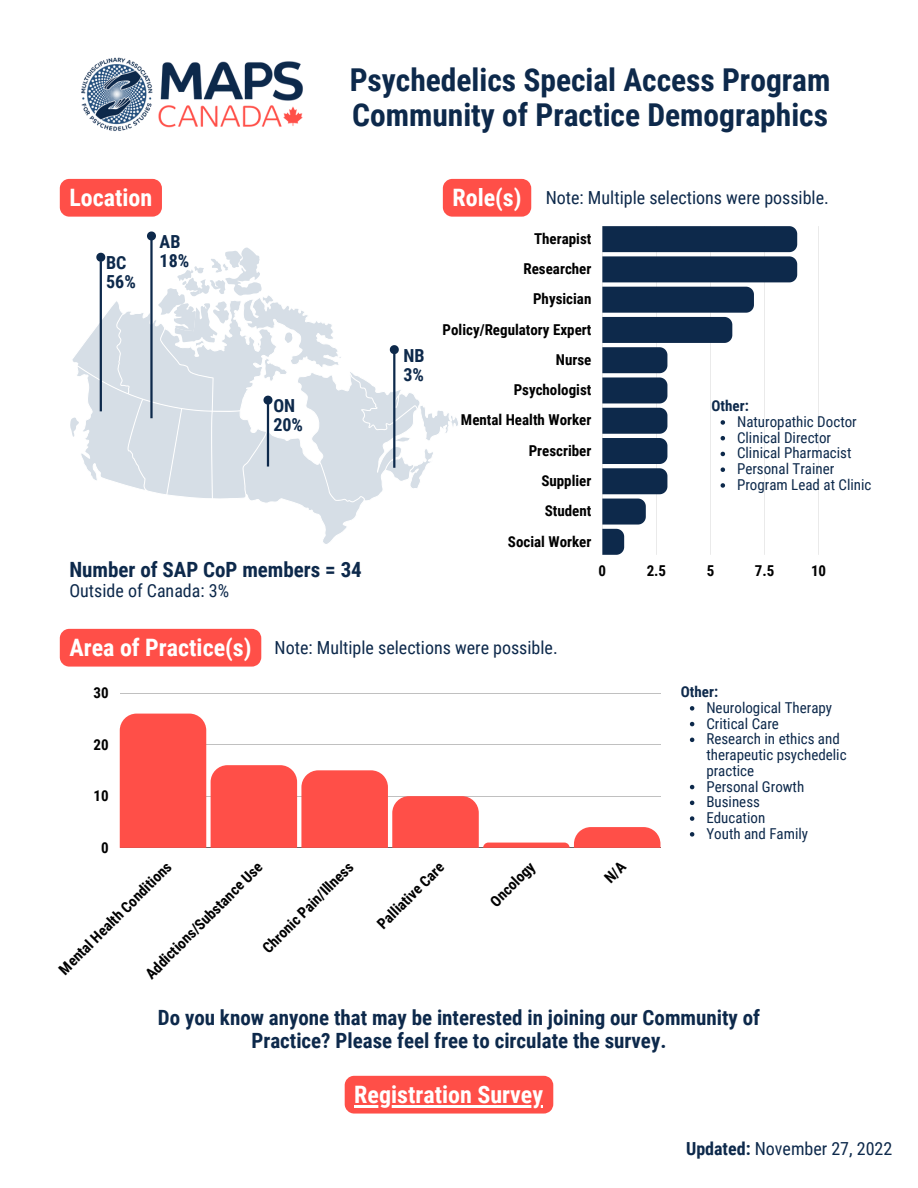
<style>
.page{position:relative;width:918px;height:1188px;background:#fff}
.page>*{position:absolute;margin:0;border:0;box-sizing:border-box;transform-origin:0 0}
.t1{font:700 31.5px/34.8px "Roboto Condensed";color:#0d294b}
.t2{font:700 24px "Roboto Condensed";color:#fff}
.t3{font:700 21px/22.5px "Roboto Condensed";color:#0d294b;text-align:center}
.t4{font:18px "Roboto Condensed";color:#0d294b}
.t5{font:700 18px/19.2px "Roboto Condensed";color:#0d294b}
.t6{font:700 15px/30.3px "Roboto Condensed";color:#000;text-align:right}
.t7{font:15px/15.8px "Roboto Condensed";color:#0d294b}
.t8{font:700 15px "Roboto Condensed";color:#0d294b}
.s1{font-weight:700}
</style>
<div class="page">
<img style="left:81px;top:57px;width:222px;height:74px">
<svg style="left:70px;top:231px;width:388px;height:313px"></svg>
<hr style="left:819px;top:226px;width:1px;height:329px;background:#000">
<hr style="left:120px;top:693px;width:540px;height:1px;background:#000">
<hr style="left:120px;top:848px;width:540px;height:1px;background:#000">
<svg style="left:120px;top:714px;width:540px;height:134px"></svg>
<div style="left:60px;top:179px;width:102px;height:38px;background:#ff4f48"></div>
<div style="left:443px;top:179px;width:88px;height:38px;background:#ff4f48"></div>
<div style="left:60px;top:629px;width:201px;height:38px;background:#ff4f48"></div>
<svg style="left:690px;top:706px;width:4px;height:5px"></svg>
<svg style="left:690px;top:722px;width:4px;height:4px"></svg>
<svg style="left:690px;top:738px;width:4px;height:4px"></svg>
<svg style="left:690px;top:785px;width:4px;height:4px"></svg>
<svg style="left:690px;top:801px;width:4px;height:4px"></svg>
<svg style="left:690px;top:816px;width:4px;height:5px"></svg>
<svg style="left:690px;top:832px;width:4px;height:5px"></svg>
<div style="left:345px;top:1076px;width:208px;height:38px;background:#ff4f48"></div>
<hr style="left:354px;top:1105px;width:189px;height:3px;background:#fff">
<svg style="left:602px;top:226px;width:195px;height:329px"></svg>
<h1 class="t1" style="left:350px;top:63px;width:482px">Psychedelics Special Access Program<br>Community of Practice Demographics</h1>
<h2 class="t2" style="left:69px;top:184px;width:84px">Location</h2>
<h2 class="t2" style="left:452px;top:184px;width:71px">Role(s)</h2>
<p class="t4" style="left:546px;top:187px;width:285px">Note: Multiple selections were possible.</p>
<p class="t5" style="left:106px;top:253px;width:31px">BC<br>56%</p>
<p class="t5" style="left:160px;top:232px;width:31px">AB<br>18%</p>
<p class="t5" style="left:273px;top:396px;width:31px">ON<br>20%</p>
<p class="t5" style="left:404px;top:346px;width:23px">NB<br>3%</p>
<p class="t6" style="left:443px;top:224px;width:150px">Therapist<br>Researcher<br>Physician<br>Policy/Regulatory Expert<br>Nurse<br>Psychologist<br>Mental Health Worker<br>Prescriber<br>Supplier<br>Student<br>Social Worker</p>
<p class="t8" style="left:712px;top:397px;width:39px">Other:</p>
<p class="t7" style="left:737px;top:414px;width:136px">Naturopathic Doctor<br>Clinical Director<br>Clinical Pharmacist<br>Personal Trainer<br>Program Lead at Clinic</p>
<h3 class="t3" style="left:69px;top:559px;width:294px">Number of SAP CoP members = 34</h3>
<p class="t4" style="left:69px;top:581px;width:161px">Outside of Canada: 3%</p>
<p class="t6" style="left:599px;top:556px;width:9px">0</p>
<p class="t6" style="left:647px;top:556px;width:21px">2.5</p>
<p class="t6" style="left:707px;top:556px;width:9px">5</p>
<p class="t6" style="left:755px;top:556px;width:21px">7.5</p>
<p class="t6" style="left:811px;top:556px;width:17px">10</p>
<h2 class="t2" style="left:69px;top:634px;width:184px">Area of Practice(s)</h2>
<p class="t6" style="left:94px;top:678px;width:17px">30</p>
<p class="t6" style="left:94px;top:729px;width:17px">20</p>
<p class="t6" style="left:94px;top:781px;width:17px">10</p>
<p class="t6" style="left:101px;top:833px;width:9px">0</p>
<p class="t4" style="left:275px;top:637px;width:285px">Note: Multiple selections were possible.</p>
<p class="t6" style="left:254px;top:939px;width:123px;rotate:-45deg">Chronic Pain/Illness</p>
<p class="t6" style="left:369px;top:915px;width:89px;rotate:-45deg">Palliative Care</p>
<p class="t6" style="left:482px;top:893px;width:58px;rotate:-45deg">Oncology</p>
<p class="t6" style="left:137px;top:966px;width:160px;rotate:-45deg">Addictions/Substance Use</p>
<p class="t6" style="left:51px;top:961px;width:153px;rotate:-45deg">Mental Health Conditions</p>
<p class="t8" style="left:681px;top:683px;width:39px">Other:</p>
<p class="t7" style="left:706px;top:700px;width:142px">Neurological Therapy<br>Critical Care<br>Research in ethics and therapeutic psychedelic practice<br>Personal Growth<br>Business<br>Education<br>Youth and Family</p>
<h3 class="t3" style="left:158px;top:1007px;width:604px">Do you know anyone that may be interested in joining our Community of<br>Practice? Please feel free to circulate the survey.</h3>
<h2 class="t2" style="left:354px;top:1081px;width:190px">Registration Survey</h2>
<p class="t4" style="left:686px;top:1139px;width:208px"><span class="s1">Updated:</span> November 27, 2022</p>
</div>
